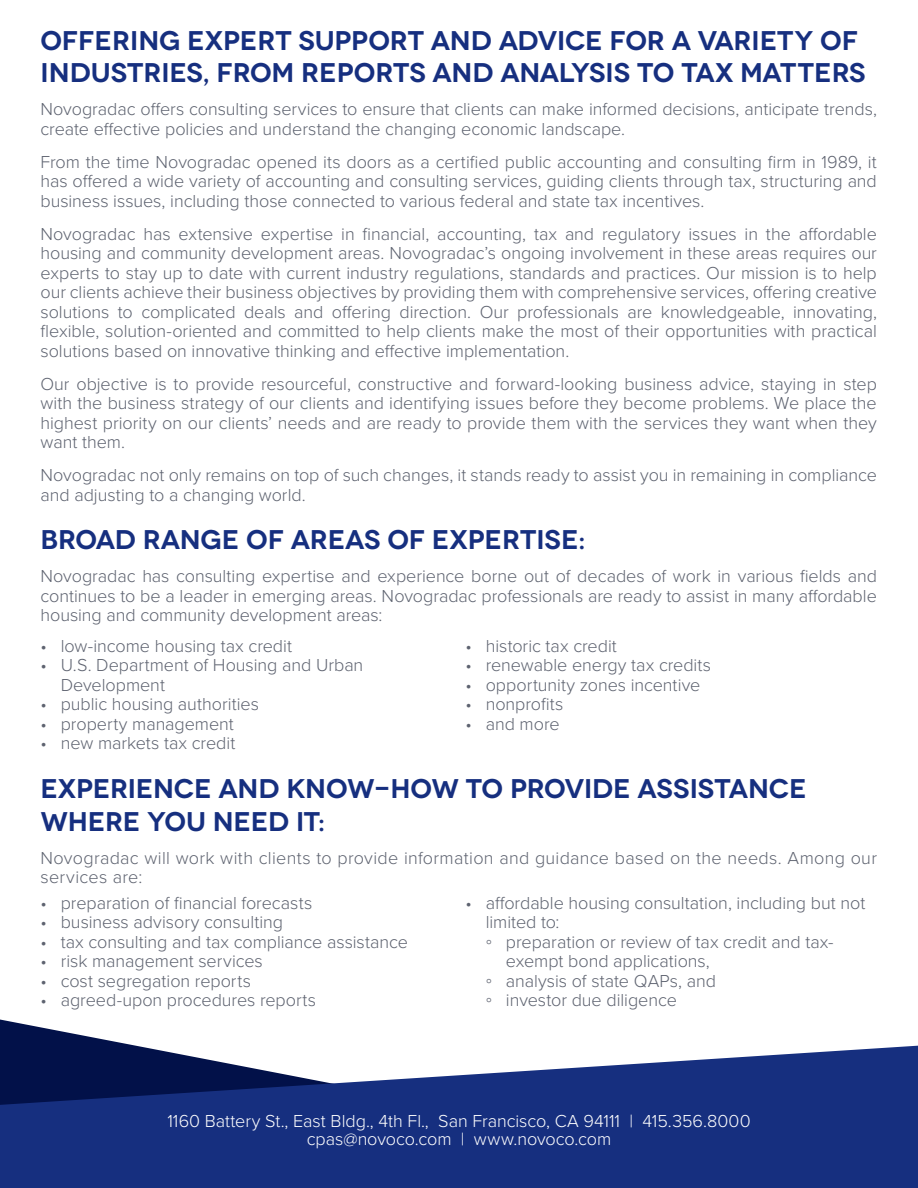
<style>
.page{position:relative;width:918px;height:1188px;background:#fff}
.page>*{position:absolute;margin:0;border:0;box-sizing:border-box;transform-origin:0 0}
.t1{font:600 27px/32.4px "Novecentowide";letter-spacing:-.005em;color:#162f7f}
.t2{font:300 18px/19.5px "Proxima Nova";letter-spacing:-.005em;color:#5e6370;text-align:justify}
.t3{font:300 18px/19.5px "Proxima Nova";letter-spacing:.015em;color:#5e6370}
.t4{font:300 18px/18px "Proxima Nova";letter-spacing:-.005em;color:#fff;text-align:center}
.s1{font-family:"Arial Narrow";font-weight:400}
</style>
<div class="page">
<svg style="left:0;top:1020px;width:137px;height:26px"></svg>
<svg style="left:0;top:1046px;width:918px;height:142px;background:#2e4388"></svg>
<h1 class="t1" style="left:40px;top:25px;width:827px">OFFERING EXPERT SUPPORT AND ADVICE FOR A VARIETY OF<br>INDUSTRIES, FROM REPORTS AND ANALYSIS TO TAX MATTERS</h1>
<p class="t2" style="left:40px;top:99px;width:838px">Novogradac offers consulting services to ensure that clients can make informed decisions, anticipate trends, create effective policies and understand the changing economic landscape.</p>
<p class="t2" style="left:40px;top:151px;width:838px">From the time Novogradac opened its doors as a certified public accounting and consulting firm in 1989, it has offered a wide variety of accounting and consulting services, guiding clients through tax, structuring and business issues, including those connected to various federal and state tax incentives.</p>
<p class="t2" style="left:40px;top:223px;width:838px">Novogradac has extensive expertise in financial, accounting, tax and regulatory issues in the affordable housing and community development areas. Novogradac’s ongoing involvement in these areas requires our experts to stay up to date with current industry regulations, standards and practices. Our mission is to help our clients achieve their business objectives by providing them with comprehensive services, offering creative solutions to complicated deals and offering direction. Our professionals are knowledgeable, innovating, flexible, solution-oriented and committed to help clients make the most of their opportunities with practical solutions based on innovative thinking and effective implementation.</p>
<p class="t2" style="left:40px;top:373px;width:838px">Our objective is to provide resourceful, constructive and forward-looking business advice, staying in step with the business strategy of our clients and identifying issues before they become problems. We place the highest priority on our clients’ needs and are ready to provide them with the services they want when they want them.</p>
<p class="t2" style="left:40px;top:465px;width:838px">Novogradac not only remains on top of such changes, it stands ready to assist you in remaining in compliance and adjusting to a changing world.</p>
<h1 class="t1" style="left:40px;top:524px;width:547px">BROAD RANGE OF AREAS OF EXPERTISE:</h1>
<p class="t2" style="left:40px;top:566px;width:838px">Novogradac has consulting expertise and experience borne out of decades of work in various fields and continues to be a leader in emerging areas. Novogradac professionals are ready to assist in many affordable housing and community development areas:</p>
<p class="t2" style="left:40px;top:635px;width:253px">• low-income housing tax credit</p>
<p class="t2" style="left:61px;top:655px;width:304px;text-indent:-20px">• U.S. Department of Housing and Urban<br>Development</p>
<p class="t2" style="left:40px;top:694px;width:220px">• public housing authorities</p>
<p class="t2" style="left:40px;top:713px;width:195px">• property management</p>
<p class="t2" style="left:40px;top:733px;width:196px">• new markets tax credit</p>
<p class="t2" style="left:465px;top:635px;width:153px">• historic tax credit</p>
<p class="t2" style="left:465px;top:655px;width:247px">• renewable energy tax credits</p>
<p class="t2" style="left:465px;top:674px;width:236px">• opportunity zones incentive</p>
<p class="t2" style="left:465px;top:694px;width:100px">• nonprofits</p>
<p class="t2" style="left:465px;top:713px;width:96px">• and more</p>
<h1 class="t1" style="left:40px;top:773px;width:768px">EXPERIENCE AND KNOW-HOW TO PROVIDE ASSISTANCE<br>WHERE YOU NEED IT:</h1>
<p class="t3" style="left:40px;top:847px;width:838px">Novogradac will work with clients to provide information and guidance based on the needs. Among our services are:</p>
<p class="t2" style="left:40px;top:892px;width:273px">• preparation of financial forecasts</p>
<p class="t2" style="left:40px;top:912px;width:244px">• business advisory consulting</p>
<p class="t2" style="left:40px;top:931px;width:369px">• tax consulting and tax compliance assistance</p>
<p class="t2" style="left:40px;top:951px;width:224px">• risk management services</p>
<p class="t2" style="left:41px;top:970px;width:212px">• cost segregation reports</p>
<p class="t2" style="left:40px;top:990px;width:277px">• agreed-upon procedures reports</p>
<p class="t2" style="left:465px;top:892px;width:401px">• affordable housing consultation, including but not</p>
<p class="t2" style="left:486px;top:912px;width:75px">limited to:</p>
<p class="t2" style="left:486px;top:931px;width:349px"><span class="s1">◦</span> preparation or review of tax credit and tax-</p>
<p class="t2" style="left:506px;top:951px;width:205px">exempt bond applications,</p>
<p class="t2" style="left:486px;top:970px;width:232px"><span class="s1">◦</span> analysis of state QAPs, and</p>
<p class="t2" style="left:486px;top:990px;width:193px"><span class="s1">◦</span> investor due diligence</p>
<p class="t4" style="left:167px;top:1111px;width:585px">1160 Battery St., East Bldg., 4th Fl., San Francisco, CA 94111 | 415.356.8000 cpas@novoco.com | www.novoco.com</p>
</div>
